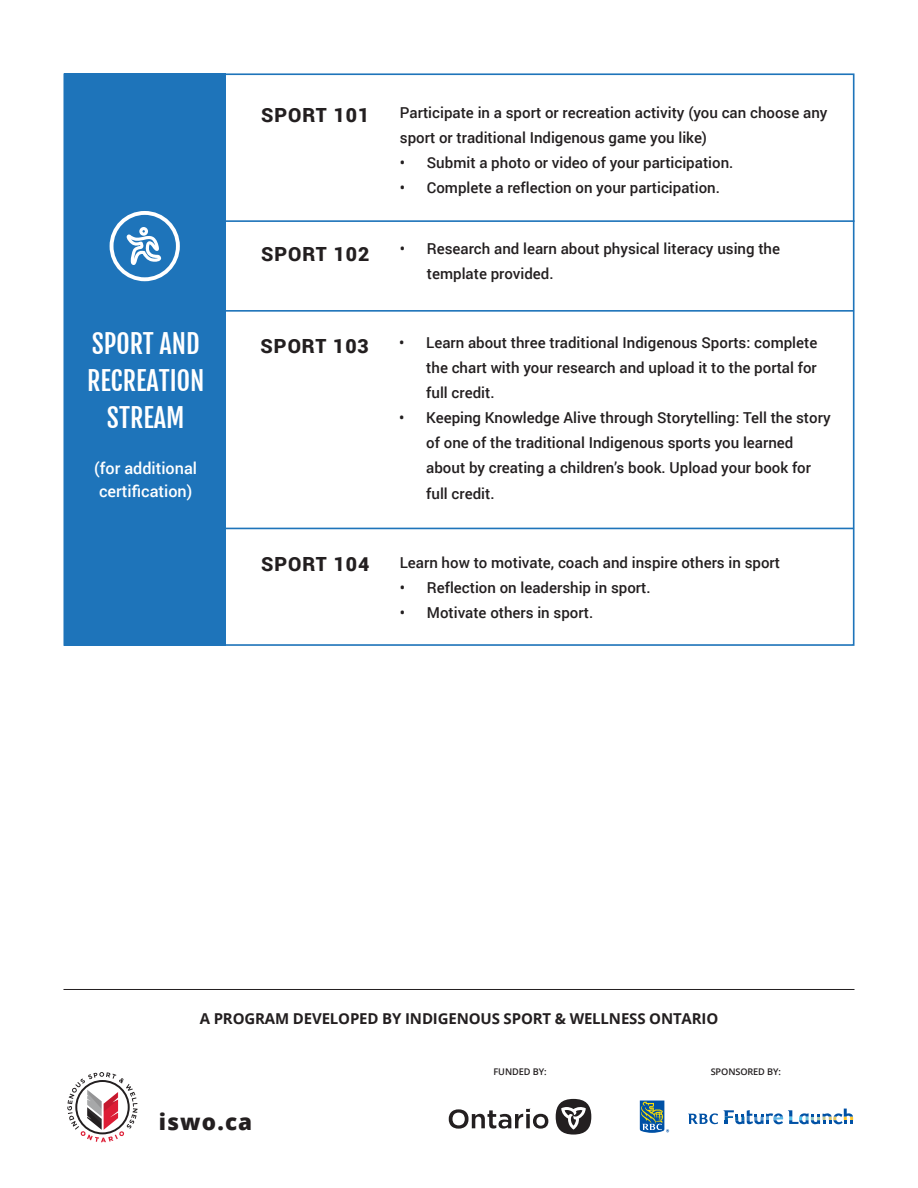
<style>
.page{position:relative;width:918px;height:1188px;background:#fff}
.page>*{position:absolute;margin:0;border:0;box-sizing:border-box;transform-origin:0 0}
.t1{font:25.95px/37.3px "Fjalla One";color:#fff;text-align:center}
.t2{font:800 22.5px "Open Sans";letter-spacing:.05em;color:#231f20}
.t3{font:900 19.5px "Roboto";letter-spacing:.05em;color:#231f20}
.t4{font:500 16.2px/22.8px "Roboto";color:#fff}
.t5{font:500 15px/25px "Roboto";color:#231f20}
.t6{font:700 15px "Open Sans";letter-spacing:-.01em;color:#231f20}
.t7{font:600 9.15px "Open Sans";letter-spacing:-.01em;color:#231f20}
</style>
<div class="page">
<div style="left:64px;top:73px;width:161px;height:573px;background:#1e74ba"></div>
<hr style="left:195px;top:220px;width:660px;height:2px;background:#1e74ba">
<hr style="left:211px;top:310px;width:643px;height:2px;background:#1e74ba">
<hr style="left:211px;top:528px;width:643px;height:1px;background:#1e74ba">
<svg style="left:110px;top:211px;width:70px;height:70px"></svg>
<hr style="left:63px;top:989px;width:792px;height:1px;background:#231f20">
<svg style="left:67px;top:1072px;width:71px;height:70px"></svg>
<div style="left:556px;top:1099px;width:35px;height:36px;background:#231f20;border-radius:50%"></div>
<svg style="left:561px;top:1107px;width:25px;height:23px"></svg>
<svg style="left:449px;top:1109px;width:99px;height:20px"></svg>
<svg style="left:640px;top:1101px;width:29px;height:32px"></svg>
<svg style="left:688px;top:1109px;width:165px;height:15px"></svg>
<p class="t1" style="left:87px;top:325px;width:119px">SPORT AND<br>RECREATION<br>STREAM</p>
<p class="t4" style="left:94px;top:456px;width:104px">(for additional certification)</p>
<p class="t3" style="left:261px;top:101px;width:110px">SPORT 101</p>
<p class="t5" style="left:400px;top:99px;width:429px">Participate in a sport or recreation activity (you can choose any sport or traditional Indigenous game you like)</p>
<p class="t5" style="left:400px;top:149px;width:335px">• Submit a photo or video of your participation.</p>
<p class="t5" style="left:400px;top:174px;width:322px">• Complete a reflection on your participation.</p>
<p class="t3" style="left:261px;top:240px;width:110px">SPORT 102</p>
<p class="t5" style="left:427px;top:236px;width:355px;text-indent:-27px">• Research and learn about physical literacy using the template provided.</p>
<p class="t3" style="left:261px;top:332px;width:110px">SPORT 103</p>
<p class="t5" style="left:426px;top:330px;width:393px;text-align:justify;text-indent:-27px">• Learn about three traditional Indigenous Sports: complete the chart with your research and upload it to the portal for full credit.</p>
<p class="t5" style="left:426px;top:405px;width:406px;text-indent:-27px">• Keeping Knowledge Alive through Storytelling: Tell the story of one of the traditional Indigenous sports you learned about by creating a children’s book. Upload your book for full credit.</p>
<p class="t3" style="left:261px;top:550px;width:110px">SPORT 104</p>
<p class="t5" style="left:400px;top:549px;width:382px">Learn how to motivate, coach and inspire others in sport</p>
<p class="t5" style="left:400px;top:574px;width:252px">• Reflection on leadership in sport.</p>
<p class="t5" style="left:400px;top:600px;width:195px">• Motivate others in sport.</p>
<p class="t6" style="left:200px;top:1008px;width:520px">A PROGRAM DEVELOPED BY INDIGENOUS SPORT &amp; WELLNESS ONTARIO</p>
<p class="t2" style="left:159px;top:1105px;width:95px">iswo.ca</p>
<p class="t7" style="left:494px;top:1066px;width:55px">FUNDED BY:</p>
<p class="t7" style="left:711px;top:1066px;width:72px">SPONSORED BY:</p>
</div>
